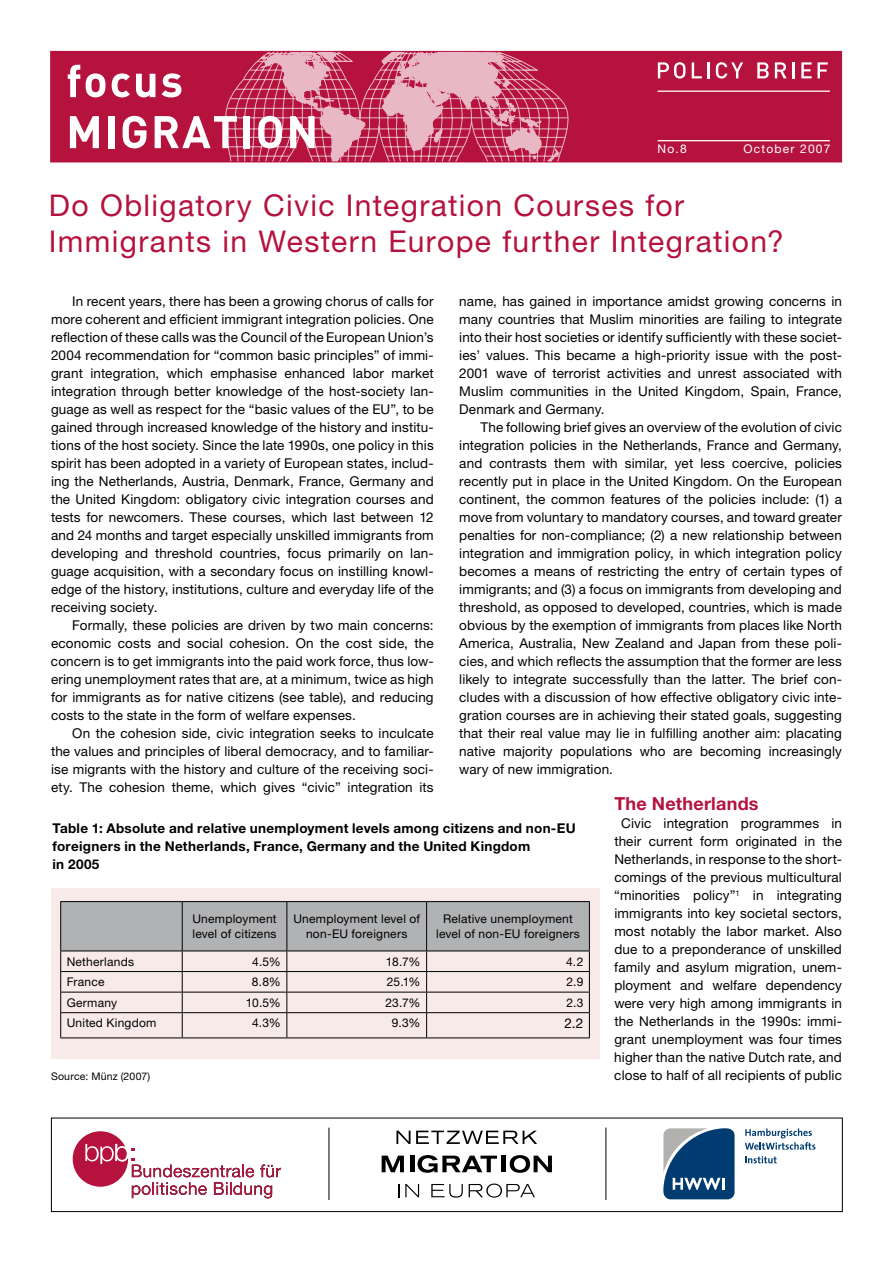
<style>
.page{position:relative;width:893px;height:1263px;background:#fff}
.page>*{position:absolute;margin:0;border:0;box-sizing:border-box;transform-origin:0 0}
.t1{font:30px/36px "Helvetica Neue LT Pro";letter-spacing:.045em;color:#b5123e}
.t2{font:700 18px "Helvetica Neue LT Pro";letter-spacing:.015em;color:#b5123e}
.t3{font:13.5px/18px "Helvetica Neue LT Pro";letter-spacing:.01em;color:#000;text-align:justify}
.t4{font:700 13.5px/18px "Helvetica Neue LT Pro";letter-spacing:.02em;color:#000}
.t5{font:12px/14.4px "Helvetica Neue LT Pro";letter-spacing:.02em;color:#000;text-align:center}
.t6{font:12px "Helvetica Neue LT Pro";letter-spacing:.1em;color:#fff}
.t7{font:10.5px "Helvetica Neue LT Pro";letter-spacing:.02em;color:#000}
</style>
<div class="page">
<div style="left:51px;top:51px;width:791px;height:111px;background:#b5123e"></div>
<svg style="left:70px;top:116px;width:29px;height:32px"></svg>
<div style="left:108px;top:116px;width:6px;height:32px;background:#fff"></div>
<svg style="left:68px;top:65px;width:12px;height:32px"></svg>
<svg style="left:86px;top:73px;width:19px;height:24px"></svg>
<svg style="left:112px;top:51px;width:457px;height:111px"></svg>
<svg style="left:658px;top:62px;width:28px;height:17px"></svg>
<svg style="left:692px;top:62px;width:10px;height:16px"></svg>
<hr style="left:707px;top:62px;width:3px;height:16px;background:#fff">
<svg style="left:716px;top:62px;width:27px;height:17px"></svg>
<svg style="left:757px;top:62px;width:12px;height:16px"></svg>
<svg style="left:775px;top:62px;width:11px;height:16px"></svg>
<hr style="left:792px;top:62px;width:3px;height:16px;background:#fff">
<svg style="left:801px;top:62px;width:27px;height:16px"></svg>
<hr style="left:658px;top:140px;width:172px;height:1px;background:#fff">
<hr style="left:658px;top:91px;width:172px;height:1px;background:#fff">
<div style="left:51px;top:1118px;width:792px;height:94px;border:1px solid #000"></div>
<hr style="left:606px;top:1127px;width:1px;height:73px;background:#000">
<svg style="left:396px;top:1130px;width:14px;height:14px"></svg>
<svg style="left:416px;top:1130px;width:121px;height:14px"></svg>
<svg style="left:382px;top:1155px;width:22px;height:17px"></svg>
<hr style="left:410px;top:1155px;width:4px;height:17px;background:#000">
<svg style="left:417px;top:1155px;width:80px;height:18px"></svg>
<hr style="left:502px;top:1155px;width:4px;height:17px;background:#000">
<svg style="left:510px;top:1155px;width:42px;height:18px"></svg>
<svg style="left:399px;top:1184px;width:20px;height:13px"></svg>
<svg style="left:431px;top:1184px;width:32px;height:13px"></svg>
<svg style="left:469px;top:1183px;width:66px;height:14px"></svg>
<hr style="left:329px;top:1127px;width:1px;height:73px;background:#000">
<svg style="left:73px;top:1131px;width:208px;height:67px"></svg>
<svg style="left:745px;top:1156px;width:32px;height:7px"></svg>
<svg style="left:745px;top:1128px;width:70px;height:22px"></svg>
<svg style="left:663px;top:1128px;width:72px;height:71px"></svg>
<div style="left:51px;top:888px;width:548px;height:171px;background:#f7eae8"></div>
<svg style="left:60px;top:901px;width:530px;height:136px"></svg>
<hr style="left:60px;top:1037px;width:122px;height:1px;background:#000">
<hr style="left:182px;top:1037px;width:105px;height:1px;background:#000">
<hr style="left:287px;top:1037px;width:140px;height:1px;background:#000">
<hr style="left:427px;top:1037px;width:163px;height:1px;background:#000">
<p class="t6" style="left:658px;top:142px;width:31px">No.8</p>
<p class="t6" style="left:743px;top:142px;width:89px">October 2007</p>
<h1 class="t1" style="left:49px;top:187px;width:737px">Do Obligatory Civic Integration Courses for<br>Immigrants in Western Europe further Integration?</h1>
<p class="t3" style="left:51px;top:292px;width:384px;text-indent:21px">In recent years, there has been a growing chorus of calls for more coherent and efficient immigrant integration policies. One reflection of these calls was the Council of the European Union’s 2004 recommendation for “common basic principles” of immi&shy;grant integration, which emphasise enhanced labor market integration through better knowledge of the host-society lan&shy;guage as well as respect for the “basic values of the EU”, to be gained through increased knowledge of the history and institu&shy;tions of the host society. Since the late 1990s, one policy in this spirit has been adopted in a variety of European states, includ&shy;ing the Netherlands, Austria, Denmark, France, Germany and the United Kingdom: obligatory civic integration courses and tests for newcomers. These courses, which last between 12 and 24 months and target especially unskilled immigrants from developing and threshold countries, focus primarily on lan&shy;guage acquisition, with a secondary focus on instilling knowl&shy;edge of the history, institutions, culture and everyday life of the receiving society.</p>
<p class="t3" style="left:51px;top:616px;width:384px;text-indent:21px">Formally, these policies are driven by two main concerns: economic costs and social cohesion. On the cost side, the concern is to get immigrants into the paid work force, thus low&shy;ering unemployment rates that are, at a minimum, twice as high for immigrants as for native citizens (see table), and reducing costs to the state in the form of welfare expenses.</p>
<p class="t3" style="left:51px;top:724px;width:384px;text-indent:21px">On the cohesion side, civic integration seeks to inculcate the values and principles of liberal democracy, and to familiar&shy;ise migrants with the history and culture of the receiving soci&shy;ety. The cohesion theme, which gives “civic” integration its</p>
<p class="t3" style="left:459px;top:292px;width:384px">name, has gained in importance amidst growing concerns in many countries that Muslim minorities are failing to integrate into their host societies or identify sufficiently with these societ&shy;ies’ values. This became a high-priority issue with the post-2001 wave of terrorist activities and unrest associated with Muslim communities in the United Kingdom, Spain, France, Denmark and Germany.</p>
<p class="t3" style="left:459px;top:418px;width:384px;text-indent:21px">The following brief gives an overview of the evolution of civic integration policies in the Netherlands, France and Germany, and contrasts them with similar, yet less coercive, policies recently put in place in the United Kingdom. On the European continent, the common features of the policies include: (1) a move from voluntary to mandatory courses, and toward greater penalties for non-compliance; (2) a new relationship between integration and immigration policy, in which integration policy becomes a means of restricting the entry of certain types of immigrants; and (3) a focus on immigrants from developing and threshold, as opposed to developed, countries, which is made obvious by the exemption of immigrants from places like North America, Australia, New Zealand and Japan from these poli&shy;cies, and which reflects the assumption that the former are less likely to integrate successfully than the latter. The brief con&shy;cludes with a discussion of how effective obligatory civic inte&shy;gration courses are in achieving their stated goals, suggesting that their real value may lie in fulfilling another aim: placating native majority populations who are becoming increasingly wary of new immigration.</p>
<h2 class="t2" style="left:614px;top:793px;width:146px">The Netherlands</h2>
<p class="t3" style="left:614px;top:814px;width:229px;text-align:center">Civic integration programmes in their current form originated in the Netherlands, in response to the short&shy;comings of the previous multicultural “minorities policy”<sup>1</sup> in integrating immigrants into key societal sectors, most notably the labor market. Also due to a preponderance of unskilled family and asylum migration, unem&shy;ployment and welfare dependency were very high among immigrants in the Netherlands in the 1990s: immi&shy;grant unemployment was four times higher than the native Dutch rate, and close to half of all recipients of public</p>
<p class="t4" style="left:53px;top:819px;width:525px">Table 1: Absolute and relative unemployment levels among citizens and non-EU foreigners in the Netherlands, France, Germany and the United Kingdom<br>in 2005</p>
<p class="t5" style="left:192px;top:912px;width:86px;text-align:left">Unemployment level of citizens</p>
<p class="t5" style="left:293px;top:912px;width:128px">Unemployment level of non-EU foreigners</p>
<p class="t5" style="left:436px;top:912px;width:145px">Relative unemployment level of non-EU foreigners</p>
<p class="t5" style="left:67px;top:954px;width:69px">Netherlands</p>
<p class="t5" style="left:252px;top:954px;width:30px">4.5%</p>
<p class="t5" style="left:386px;top:954px;width:36px">18.7%</p>
<p class="t5" style="left:566px;top:954px;width:19px">4.2</p>
<p class="t5" style="left:67px;top:974px;width:39px">France</p>
<p class="t5" style="left:252px;top:974px;width:30px">8.8%</p>
<p class="t5" style="left:387px;top:974px;width:35px">25.1%</p>
<p class="t5" style="left:567px;top:974px;width:18px">2.9</p>
<p class="t5" style="left:67px;top:995px;width:52px">Germany</p>
<p class="t5" style="left:246px;top:995px;width:36px">10.5%</p>
<p class="t5" style="left:385px;top:995px;width:37px">23.7%</p>
<p class="t5" style="left:567px;top:995px;width:18px">2.3</p>
<p class="t5" style="left:67px;top:1015px;width:91px">United Kingdom</p>
<p class="t5" style="left:252px;top:1015px;width:30px">4.3%</p>
<p class="t5" style="left:392px;top:1015px;width:30px">9.3%</p>
<p class="t3" style="left:564px;top:1014px;width:20px">2.2</p>
<p class="t7" style="left:51px;top:1069px;width:101px">Source: Münz (2007)</p>
</div>
